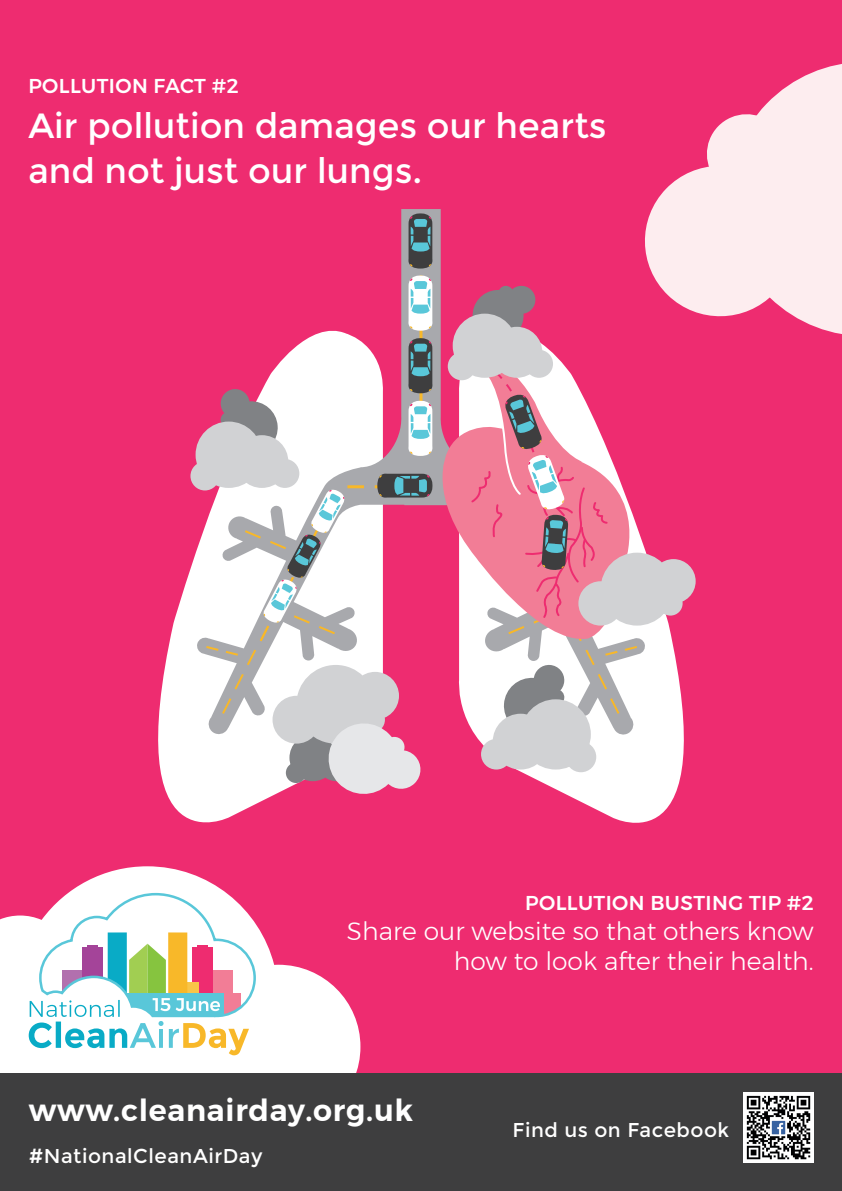
<style>
.page{position:relative;width:842px;height:1191px;background:#ee2c70}
.page>*{position:absolute;margin:0;border:0;box-sizing:border-box;transform-origin:0 0}
.t1{font:35px/45px "Montserrat";color:#fff}
.t2{font:600 30px "Montserrat";letter-spacing:.025em;color:#fff}
.t3{font:300 25px/30px "Montserrat";color:#fff;text-align:right}
.t4{font:500 20px "Montserrat";letter-spacing:.02em;color:#fff}
.t5{font:20px "Montserrat";letter-spacing:.025em;color:#fff}
</style>
<div class="page">
<svg style="left:476px;top:559px;width:218px;height:264px;fill:#fff"></svg>
<svg style="left:158px;top:450px;width:112px;height:373px;fill:#fff"></svg>
<svg style="left:196px;top:209px;width:450px;height:527px"></svg>
<div style="left:521px;top:699px;width:70px;height:70px;background:#d1d2d4;border-radius:50%"></div>
<div style="left:493px;top:713px;width:55px;height:56px;background:#d1d2d4;border-radius:50%"></div>
<div style="left:566px;top:741px;width:30px;height:31px;background:#d1d2d4;border-radius:50%"></div>
<div style="left:481px;top:739px;width:31px;height:30px;background:#d1d2d4;border-radius:50%"></div>
<hr style="left:419px;top:330px;width:3px;height:17px;background:#f8b829">
<hr style="left:419px;top:385px;width:3px;height:16px;background:#f8b829">
<svg style="left:220px;top:388px;width:59px;height:53px;background:#a7909b"></svg>
<div style="left:220px;top:412px;width:16px;height:15px;background:#808285;border-radius:50%"></div>
<div style="left:196px;top:421px;width:66px;height:67px;background:#d1d2d4;border-radius:50%"></div>
<div style="left:236px;top:435px;width:52px;height:53px;background:#d1d2d4;border-radius:50%"></div>
<div style="left:190px;top:461px;width:29px;height:29px;background:#d1d2d4;border-radius:50%"></div>
<div style="left:270px;top:459px;width:29px;height:29px;background:#d1d2d4;border-radius:50%"></div>
<svg style="left:426px;top:424px;width:226px;height:221px"></svg>
<svg style="left:406px;top:274px;width:28px;height:57px;background:#cbdfe3"></svg>
<svg style="left:406px;top:337px;width:28px;height:56px;background:#5b7074"></svg>
<svg style="left:406px;top:400px;width:28px;height:56px;background:#cbe0e4"></svg>
<svg style="left:470px;top:358px;width:169px;height:376px"></svg>
<div style="left:601px;top:552px;width:72px;height:73px;background:#d1d2d4;border-radius:50%"></div>
<div style="left:578px;top:581px;width:45px;height:44px;background:#d1d2d4;border-radius:50%"></div>
<div style="left:651px;top:559px;width:45px;height:44px;background:#d1d2d4;border-radius:50%"></div>
<div style="left:658px;top:591px;width:25px;height:24px;background:#d1d2d4;border-radius:50%"></div>
<svg style="left:472px;top:285px;width:64px;height:50px"></svg>
<div style="left:498px;top:285px;width:15px;height:16px;background:#808285;border-radius:50%"></div>
<div style="left:453px;top:314px;width:64px;height:64px;background:#d1d2d4;border-radius:50%"></div>
<div style="left:491px;top:327px;width:51px;height:51px;background:#d1d2d4;border-radius:50%"></div>
<div style="left:448px;top:352px;width:28px;height:28px;background:#d1d2d4;border-radius:50%"></div>
<div style="left:525px;top:350px;width:28px;height:28px;background:#d1d2d4;border-radius:50%"></div>
<svg style="left:204px;top:471px;width:229px;height:326px"></svg>
<svg style="left:406px;top:212px;width:28px;height:56px;background:#5b7075"></svg>
<svg style="left:637px;top:64px;width:205px;height:286px"></svg>
<svg style="left:0;top:866px;width:360px;height:207px;fill:#fff"></svg>
<svg style="left:29px;top:891px;width:228px;height:164px;background:#d7dbd8"></svg>
<div style="left:0;top:1073px;width:842px;height:118px;background:#3e3e3f"></div>
<img style="left:743px;top:1092px;width:71px;height:70px">
<p class="t4" style="left:28px;top:70px;width:212px">POLLUTION FACT #2</p>
<h1 class="t1" style="left:28px;top:103px;width:580px">Air pollution damages our hearts and not just our lungs.</h1>
<p class="t4" style="left:525px;top:887px;width:290px">POLLUTION BUSTING TIP #2</p>
<p class="t3" style="left:347px;top:915px;width:468px">Share our website so that others know how to look after their health.</p>
<p class="t2" style="left:29px;top:1087px;width:386px">www.cleanairday.org.uk</p>
<p class="t5" style="left:29px;top:1144px;width:235px">#NationalCleanAirDay</p>
<p class="t5" style="left:512px;top:1118px;width:218px">Find us on Facebook</p>
</div>
